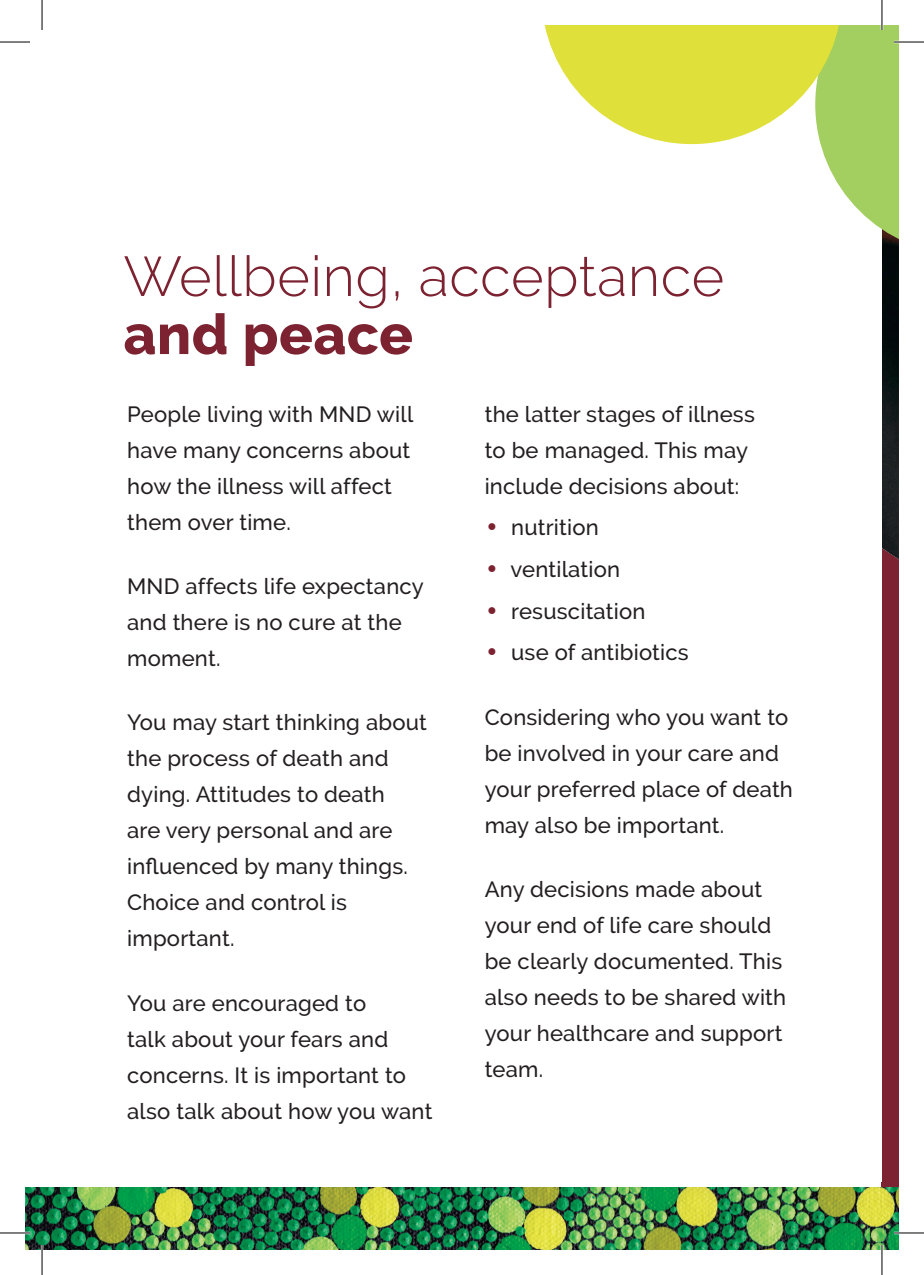
<style>
.page{position:relative;width:924px;height:1275px;background:#fff}
.page>*{position:absolute;margin:0;border:0;box-sizing:border-box;transform-origin:0 0}
.t1{font:300 56px "Raleway";letter-spacing:.01em;color:#7c2231}
.t2{font:800 56px "Raleway";letter-spacing:.01em;color:#7c2231}
.t3{font:500 22px/36px "Raleway";letter-spacing:.01em;color:#231f20}
.s1{font-weight:200;font-size:42px;color:#7c2231}
</style>
<div class="page">
<div style="left:881px;top:25px;width:17px;height:1225px;background:#7c2231"></div>
<img style="left:881px;top:255px;width:17px;height:304px">
<svg style="left:544px;top:25px;width:354px;height:230px"></svg>
<img style="left:25px;top:1187px;width:844px;height:63px">
<img style="left:869px;top:1187px;width:29px;height:63px">
<hr style="left:893px;top:41px;width:30px;height:2px;background:#fff">
<hr style="left:0;top:1231px;width:30px;height:3px;background:#fff">
<hr style="left:893px;top:1231px;width:30px;height:3px;background:#fff">
<hr style="left:41px;top:1245px;width:2px;height:30px;background:#fff">
<hr style="left:880px;top:0;width:2px;height:30px;background:#fff">
<hr style="left:880px;top:1245px;width:2px;height:30px;background:#fff">
<hr style="left:0;top:42px;width:30px;height:1px;background:#000">
<hr style="left:893px;top:42px;width:30px;height:1px;background:#000">
<hr style="left:0;top:1232px;width:30px;height:1px;background:#000">
<hr style="left:893px;top:1232px;width:30px;height:1px;background:#000">
<hr style="left:42px;top:0;width:1px;height:30px;background:#000">
<hr style="left:42px;top:1245px;width:1px;height:30px;background:#000">
<hr style="left:881px;top:0;width:1px;height:30px;background:#000">
<hr style="left:881px;top:1245px;width:1px;height:30px;background:#000">
<h1 class="t1" style="left:123px;top:243px;width:602px">Wellbeing, acceptance</h1>
<h1 class="t2" style="left:123px;top:302px;width:291px">and peace</h1>
<p class="t3" style="left:127px;top:396px;width:287px">People living with MND will have many concerns about how the illness will affect them over time.</p>
<p class="t3" style="left:127px;top:568px;width:298px">MND affects life expectancy and there is no cure at the moment.</p>
<p class="t3" style="left:127px;top:704px;width:301px">You may start thinking about the process of death and dying. Attitudes to death<br>are very personal and are influenced by many things.<br>Choice and control is important.</p>
<p class="t3" style="left:127px;top:985px;width:306px">You are encouraged to<br>talk about your fears and concerns. It is important to also talk about how you want</p>
<p class="t3" style="left:484px;top:396px;width:271px">the latter stages of illness to be managed. This may include decisions about:</p>
<p class="t3" style="left:484px;top:509px;width:116px"><span class="s1">•</span> nutrition</p>
<p class="t3" style="left:484px;top:551px;width:137px"><span class="s1">•</span> ventilation</p>
<p class="t3" style="left:484px;top:593px;width:162px"><span class="s1">•</span> resuscitation</p>
<p class="t3" style="left:484px;top:634px;width:205px"><span class="s1">•</span> use of antibiotics</p>
<p class="t3" style="left:484px;top:699px;width:309px">Considering who you want to be involved in your care and your preferred place of death may also be important.</p>
<p class="t3" style="left:484px;top:871px;width:303px">Any decisions made about your end of life care should be clearly documented. This also needs to be shared with your healthcare and support team.</p>
</div>
